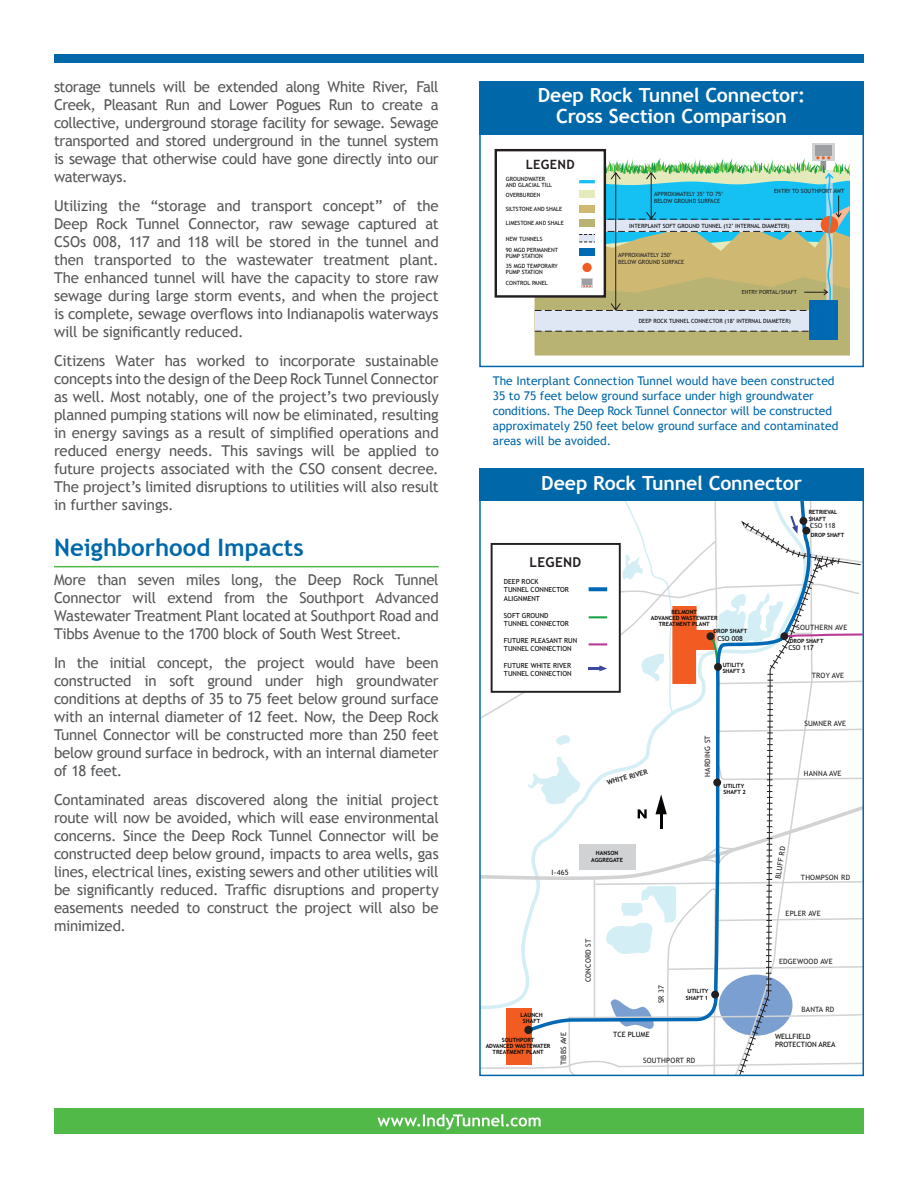
<style>
.page{position:relative;width:918px;height:1188px;background:#fff}
.page>*{position:absolute;margin:0;border:0;box-sizing:border-box;transform-origin:0 0}
.Head{font:700 24px "Trebuchet MS";color:#0068a9}
.Map_title{font:700 19.5px/21px "Trebuchet MS";letter-spacing:-.005em;color:#fff;text-align:center}
.Body_Copy{font:15px/18px "Trebuchet MS";letter-spacing:-.015em;color:#57585a;text-align:justify}
.t1{font:700 13.65px "Trebuchet MS";letter-spacing:.025em;color:#231f20}
.t2{font:700 12.9px "Trebuchet MS";letter-spacing:.025em;color:#231f20}
.caption_copy{font:12px/15px "Trebuchet MS";color:#0068a9}
.t3{font:7.35px "Trebuchet MS";letter-spacing:.025em;color:#231f20}
.t4{font:7.35px/7.8px "Trebuchet MS";color:#050604}
.t5{font:7.05px/8.4px "Trebuchet MS";color:#050604}
.t6{font:700 7.05px "Trebuchet MS";color:#231f20}
.t7{font:7.05px "Trebuchet MS";color:#231f20}
.t8{font:5.85px/11.7px "Trebuchet MS";color:#050604}
.t9{font:5.85px/7.2px "Trebuchet MS";color:#231f20}
.t10{font:700 5.7px/6.3px "Trebuchet MS";color:#050604;text-align:center}
.t11{font:5.7px "Trebuchet MS";color:#231f20}
</style>
<div class="page">
<div style="left:54px;top:54px;width:810px;height:9px;background:#0068a9"></div>
<div style="left:54px;top:1108px;width:810px;height:26px;background:#51b948"></div>
<svg style="left:482px;top:501px;width:379px;height:572px"></svg>
<div style="left:780px;top:632px;width:8px;height:8px;background:#231f20;border-radius:50%"></div>
<div style="left:802px;top:527px;width:8px;height:8px;background:#231f20;border-radius:50%"></div>
<div style="left:799px;top:517px;width:8px;height:8px;background:#231f20;border-radius:50%"></div>
<div style="left:714px;top:663px;width:8px;height:8px;background:#231f20;border-radius:50%"></div>
<div style="left:713px;top:779px;width:8px;height:7px;background:#231f20;border-radius:50%"></div>
<div style="left:711px;top:991px;width:8px;height:8px;background:#231f20;border-radius:50%"></div>
<div style="left:579px;top:845px;width:57px;height:25px;background:#d1d2d4"></div>
<div style="left:479px;top:497px;width:385px;height:579px;border:2px solid #0068a9"></div>
<div style="left:495px;top:149px;width:111px;height:149px;border:2px solid #231f20"></div>
<svg style="left:812px;top:143px;width:22px;height:13px"></svg>
<div style="left:815px;top:145px;width:17px;height:10px;background:#9d9fa2"></div>
<svg style="left:530px;top:156px;width:320px;height:200px"></svg>
<div style="left:479px;top:131px;width:385px;height:236px;border:2px solid #0068a9"></div>
<div style="left:479px;top:81px;width:385px;height:54px;background:#0068a9"></div>
<hr style="left:54px;top:566px;width:385px;height:1px;background:#51b948">
<div style="left:479px;top:469px;width:385px;height:32px;background:#0068a9"></div>
<svg style="left:377px;top:1114px;width:164px;height:16px"></svg>
<p class="Body_Copy" style="left:54px;top:78px;width:386px">storage tunnels will be extended along White River, Fall Creek, Pleasant Run and Lower Pogues Run to create a collective, underground storage facility for sewage. Sewage transported and stored underground in the tunnel system is sewage that otherwise could have gone directly into our waterways.</p>
<p class="Body_Copy" style="left:54px;top:197px;width:386px">Utilizing the “storage and transport concept” of the Deep Rock Tunnel Connector, raw sewage captured at CSOs 008, 117 and 118 will be stored in the tunnel and then transported to the wastewater treatment plant.<br>The enhanced tunnel will have the capacity to store raw sewage during large storm events, and when the project is complete, sewage overflows into Indianapolis waterways will be significantly reduced.</p>
<p class="Body_Copy" style="left:54px;top:352px;width:386px">Citizens Water has worked to incorporate sustainable concepts into the design of the Deep Rock Tunnel Connector as well. Most notably, one of the project’s two previously planned pumping stations will now be eliminated, resulting in energy savings as a result of simplified operations and reduced energy needs. This savings will be applied to future projects associated with the CSO consent decree.<br>The project’s limited disruptions to utilities will also result in further savings.</p>
<p class="Head" style="left:54px;top:533px;width:251px">Neighborhood Impacts</p>
<p class="Body_Copy" style="left:54px;top:571px;width:386px">More than seven miles long, the Deep Rock Tunnel Connector will extend from the Southport Advanced Wastewater Treatment Plant located at Southport Road and Tibbs Avenue to the 1700 block of South West Street.</p>
<p class="Body_Copy" style="left:54px;top:654px;width:386px">In the initial concept, the project would have been constructed in soft ground under high groundwater conditions at depths of 35 to 75 feet below ground surface with an internal diameter of 12 feet. Now, the Deep Rock Tunnel Connector will be constructed more than 250 feet below ground surface in bedrock, with an internal diameter of 18 feet.</p>
<p class="Body_Copy" style="left:54px;top:791px;width:386px">Contaminated areas discovered along the initial project route will now be avoided, which will ease environmental concerns. Since the Deep Rock Tunnel Connector will be constructed deep below ground, impacts to area wells, gas lines, electrical lines, existing sewers and other utilities will be significantly reduced. Traffic disruptions and property easements needed to construct the project will also be minimized.</p>
<p class="Map_title" style="left:538px;top:85px;width:269px">Deep Rock Tunnel Connector:<br>Cross Section Comparison</p>
<p class="t2" style="left:526px;top:157px;width:50px">LEGEND</p>
<p class="t8" style="left:506px;top:176px;width:48px;line-height:6px">GROUNDWATER<br>AND GLACIAL TILL</p>
<p class="t8" style="left:506px;top:189px;width:36px">OVERBURDEN</p>
<p class="t8" style="left:506px;top:203px;width:58px">SILTSTONE AND SHALE</p>
<p class="t8" style="left:506px;top:218px;width:60px">LIMESTONE AND SHALE</p>
<p class="t8" style="left:506px;top:233px;width:54px">NEW TUNNELS<br>90 MGD PERMANENT</p>
<p class="t8" style="left:506px;top:252px;width:53px;line-height:9.3px">PUMP STATION<br>35 MGD TEMPORARY</p>
<p class="t8" style="left:506px;top:266px;width:43px">PUMP STATION<br>CONTROL PANEL</p>
<p class="t9" style="left:654px;top:190px;width:71px">APPROXIMATELY 35’ TO 75’<br>BELOW GROUND SURFACE</p>
<p class="t9" style="left:774px;top:188px;width:72px">ENTRY TO SOUTHPORT AWT</p>
<p class="t8" style="left:629px;top:220px;width:162px">INTERPLANT SOFT GROUND TUNNEL (12’ INTERNAL DIAMETER)</p>
<p class="t9" style="left:618px;top:251px;width:68px">APPROXIMATELY 250’<br>BELOW GROUND SURFACE</p>
<p class="t11" style="left:742px;top:288px;width:57px">ENTRY PORTAL/SHAFT</p>
<p class="t8" style="left:639px;top:315px;width:154px">DEEP ROCK TUNNEL CONNECTOR (18’ INTERNAL DIAMETER)</p>
<p class="caption_copy" style="left:493px;top:373px;width:347px">The Interplant Connection Tunnel would have been constructed 35 to 75 feet below ground surface under high groundwater conditions. The Deep Rock Tunnel Connector will be constructed approximately 250 feet below ground surface and contaminated areas will be avoided.</p>
<p class="Map_title" style="left:541px;top:473px;width:262px">Deep Rock Tunnel Connector</p>
<p class="t1" style="left:530px;top:554px;width:53px">LEGEND</p>
<p class="t5" style="left:504px;top:577px;width:66px">DEEP ROCK<br>TUNNEL CONNECTOR<br>ALIGNMENT</p>
<p class="t5" style="left:504px;top:611px;width:66px">SOFT GROUND<br>TUNNEL CONNECTOR</p>
<p class="t5" style="left:504px;top:636px;width:75px">FUTURE PLEASANT RUN<br>TUNNEL CONNECTION</p>
<p class="t5" style="left:504px;top:661px;width:69px">FUTURE WHITE RIVER<br>TUNNEL CONNECTION</p>
<p class="t10" style="left:651px;top:609px;width:68px">BELMONT<br>ADVANCED WASTEWATER<br>TREATMENT PLANT</p>
<p class="t10" style="left:714px;top:628px;width:35px">DROP SHAFT</p>
<p class="t10" style="left:723px;top:662px;width:24px;text-align:left">UTILITY<br>SHAFT 3</p>
<p class="t5" style="left:717px;top:634px;width:27px">CSO 008</p>
<p class="t6" style="left:606px;top:778px;width:44px;rotate:-16deg">WHITE RIVER</p>
<p class="t3" style="left:552px;top:868px;width:19px">I-465</p>
<p class="t10" style="left:591px;top:850px;width:33px">HANSON<br>AGGREGATE</p>
<p class="t3" style="left:703px;top:777px;width:43px;rotate:-90deg">HARDING ST</p>
<p class="t10" style="left:723px;top:783px;width:24px;text-align:left">UTILITY<br>SHAFT 2</p>
<p class="t10" style="left:521px;top:1012px;width:24px">LAUNCH<br>SHAFT</p>
<p class="t3" style="left:584px;top:982px;width:45px;rotate:-90deg">CONCORD ST</p>
<p class="t3" style="left:657px;top:1003px;width:20px;rotate:-90deg">SR 37</p>
<p class="t10" style="left:686px;top:988px;width:24px;text-align:left">UTILITY<br>SHAFT 1</p>
<p class="t10" style="left:809px;top:509px;width:30px;text-align:left">RETRIEVAL<br>SHAFT</p>
<p class="t10" style="left:811px;top:532px;width:35px">DROP SHAFT</p>
<p class="t7" style="left:810px;top:521px;width:27px">CSO 118</p>
<p class="t3" style="left:796px;top:624px;width:52px">SOUTHERN AVE</p>
<p class="t10" style="left:790px;top:638px;width:35px">DROP SHAFT</p>
<p class="t5" style="left:788px;top:643px;width:27px">CSO 117</p>
<p class="t3" style="left:812px;top:671px;width:34px">TROY AVE</p>
<p class="t3" style="left:804px;top:720px;width:43px">SUMNER AVE</p>
<p class="t3" style="left:804px;top:769px;width:39px">HANNA AVE</p>
<p class="t3" style="left:774px;top:878px;width:34px;rotate:-81deg">BLUFF RD</p>
<p class="t3" style="left:801px;top:873px;width:51px">THOMPSON RD</p>
<p class="t3" style="left:786px;top:909px;width:37px">EPLER AVE</p>
<p class="t3" style="left:779px;top:957px;width:55px">EDGEWOOD AVE</p>
<p class="t3" style="left:802px;top:1005px;width:34px">BANTA RD</p>
<p class="t10" style="left:486px;top:1037px;width:66px">SOUTHPORT<br>ADVANCED WASTEWATER<br>TREATMENT PLANT</p>
<p class="t3" style="left:559px;top:1065px;width:35px;rotate:-90deg">TIBBS AVE</p>
<p class="t4" style="left:613px;top:1030px;width:38px">TCE PLUME</p>
<p class="t4" style="left:775px;top:1033px;width:62px">WELLFIELD<br>PROTECTION AREA</p>
<p class="t3" style="left:643px;top:1056px;width:54px">SOUTHPORT RD</p>
</div>
